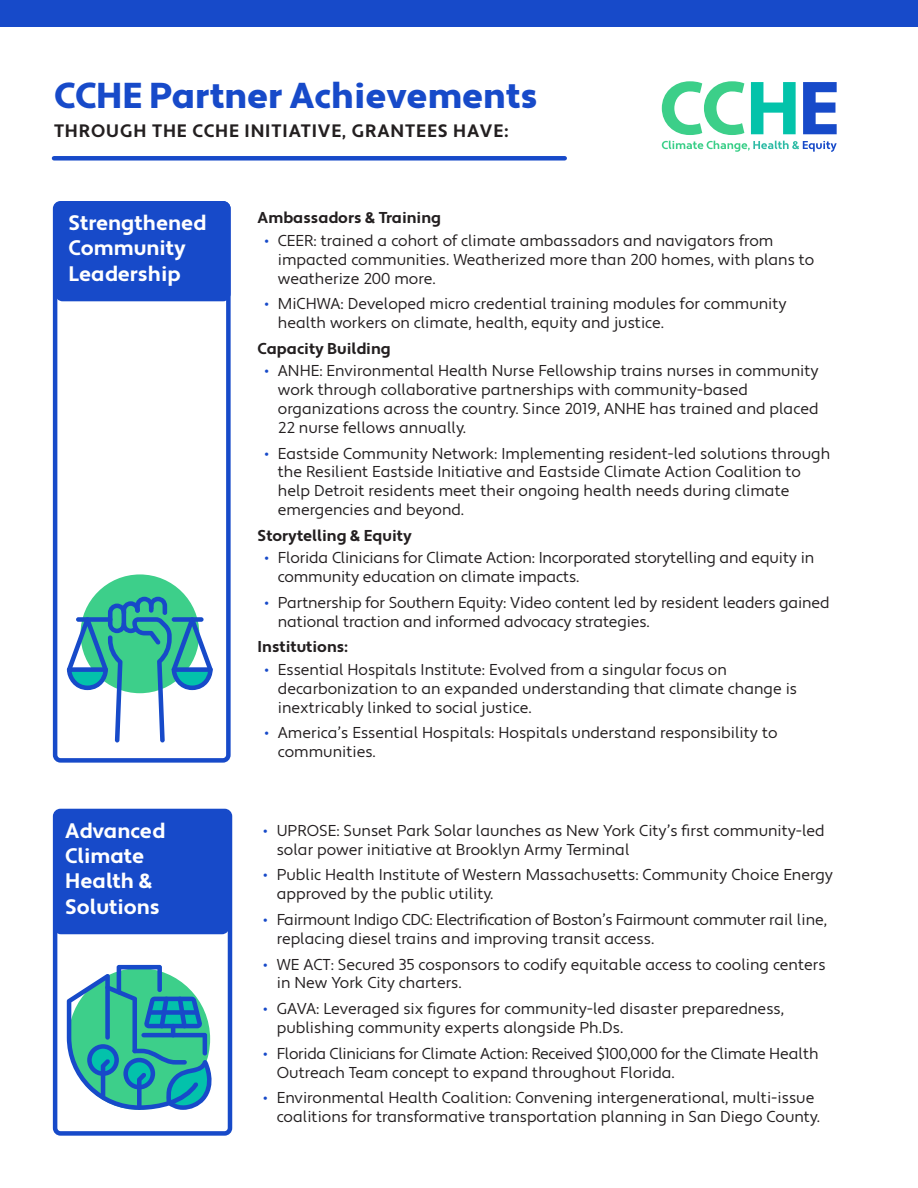
<style>
.page{position:relative;width:918px;height:1188px;background:#fff}
.page>*{position:absolute;margin:0;border:0;box-sizing:border-box;transform-origin:0 0}
.t1{font:900 36px "Apertura";color:#174ac9}
.Paragraph_Style_1{font:700 21px/25.2px "Apertura";color:#fff}
.t2{font:700 18px "Apertura";letter-spacing:.05em;color:#231f20}
.t3{font:15.75px/18.9px "Apertura";color:#231f20}
.t4{font:15.75px/18.9px "Apertura";letter-spacing:-.02em;color:#231f20}
.bold_header{font:700 15.75px "Apertura";color:#231f20}
.s1{color:#174ac9}
</style>
<div class="page">
<div style="left:0;top:0;width:918px;height:27px;background:#174ac9"></div>
<div style="left:53px;top:201px;width:178px;height:562px;border:4px solid #174ac9;border-radius:5px"></div>
<div style="left:55px;top:201px;width:176px;height:100px;background:#174ac9;border-radius:8px"></div>
<svg style="left:662px;top:81px;width:82px;height:54px"></svg>
<svg style="left:751px;top:82px;width:45px;height:52px"></svg>
<svg style="left:803px;top:82px;width:34px;height:52px"></svg>
<svg style="left:662px;top:141px;width:175px;height:11px"></svg>
<div style="left:54px;top:156px;width:511px;height:5px;background:#174ac9"></div>
<div style="left:81px;top:574px;width:118px;height:119px;background:#3dcf8a;border-radius:50%"></div>
<svg style="left:67px;top:597px;width:146px;height:146px"></svg>
<div style="left:172px;top:617px;width:32px;height:5px;background:#174ac9;border-radius:2px"></div>
<div style="left:53px;top:809px;width:179px;height:327px;border:4px solid #174ac9;border-radius:5px"></div>
<div style="left:53px;top:810px;width:176px;height:124px;background:#174ac9;border-radius:8px"></div>
<svg style="left:67px;top:965px;width:145px;height:145px"></svg>
<p class="t1" style="left:54px;top:74px;width:485px">CCHE Partner Achievements</p>
<p class="t2" style="left:54px;top:119px;width:455px">THROUGH THE CCHE INITIATIVE, GRANTEES HAVE:</p>
<p class="Paragraph_Style_1" style="left:69px;top:211px;width:139px">Strengthened</p>
<p class="Paragraph_Style_1" style="left:69px;top:236px;width:119px">Community</p>
<p class="Paragraph_Style_1" style="left:69px;top:262px;width:114px">Leadership</p>
<p class="Paragraph_Style_1" style="left:65px;top:819px;width:101px">Advanced<br>Climate</p>
<p class="Paragraph_Style_1" style="left:65px;top:869px;width:96px">Health &amp;<br>Solutions</p>
<p class="bold_header" style="left:258px;top:208px;width:185px">Ambassadors &amp; Training</p>
<p class="t3" style="left:278px;top:231px;width:538px;text-indent:-14px"><span class="s1">•</span> CEER: trained a cohort of climate ambassadors and navigators from impacted communities. Weatherized more than 200 homes, with plans to weatherize 200 more.</p>
<p class="t3" style="left:278px;top:295px;width:510px;text-indent:-14px"><span class="s1">•</span> MiCHWA: Developed micro credential training modules for community health workers on climate, health, equity and justice.</p>
<p class="bold_header" style="left:258px;top:339px;width:135px">Capacity Building</p>
<p class="t3" style="left:278px;top:362px;width:542px;text-indent:-14px"><span class="s1">•</span> ANHE: Environmental Health Nurse Fellowship trains nurses in community work through collaborative partnerships with community-based organizations across the country. Since 2019, ANHE has trained and placed 22 nurse fellows annually.</p>
<p class="t3" style="left:278px;top:444px;width:554px;text-indent:-14px"><span class="s1">•</span> Eastside Community Network: Implementing resident-led solutions through the Resilient Eastside Initiative and Eastside Climate Action Coalition to help Detroit residents meet their ongoing health needs during climate emergencies and beyond.</p>
<p class="bold_header" style="left:258px;top:526px;width:156px">Storytelling &amp; Equity</p>
<p class="t3" style="left:278px;top:549px;width:538px;text-indent:-14px"><span class="s1">•</span> Florida Clinicians for Climate Action: Incorporated storytelling and equity in community education on climate impacts.</p>
<p class="t3" style="left:278px;top:593px;width:553px;text-indent:-14px"><span class="s1">•</span> Partnership for Southern Equity: Video content led by resident leaders gained national traction and informed advocacy strategies.</p>
<p class="bold_header" style="left:258px;top:637px;width:91px">Institutions:</p>
<p class="t3" style="left:278px;top:660px;width:521px;text-indent:-14px"><span class="s1">•</span> Essential Hospitals Institute: Evolved from a singular focus on decarbonization to an expanded understanding that climate change is inextricably linked to social justice.</p>
<p class="t3" style="left:278px;top:724px;width:501px;text-indent:-14px"><span class="s1">•</span> America’s Essential Hospitals: Hospitals understand responsibility to communities.</p>
<p class="t3" style="left:277px;top:822px;width:549px;text-indent:-14px"><span class="s1">•</span> UPROSE: Sunset Park Solar launches as New York City’s first community-led solar power initiative at Brooklyn Army Terminal</p>
<p class="t3" style="left:277px;top:866px;width:558px;text-indent:-14px"><span class="s1">•</span> Public Health Institute of Western Massachusetts: Community Choice Energy approved by the public utility.</p>
<p class="t4" style="left:277px;top:911px;width:552px;text-indent:-14px"><span class="s1">•</span> Fairmount Indigo CDC: Electrification of Boston’s Fairmount commuter rail line, replacing diesel trains and improving transit access.</p>
<p class="t3" style="left:277px;top:955px;width:550px;text-indent:-14px"><span class="s1">•</span> WE ACT: Secured 35 cosponsors to codify equitable access to cooling centers in New York City charters.</p>
<p class="t3" style="left:277px;top:1000px;width:509px;text-indent:-14px"><span class="s1">•</span> GAVA: Leveraged six figures for community-led disaster preparedness, publishing community experts alongside Ph.Ds.</p>
<p class="t4" style="left:277px;top:1044px;width:544px;text-indent:-14px"><span class="s1">•</span> Florida Clinicians for Climate Action: Received $100,000 for the Climate Health<br>Outreach Team concept to expand throughout Florida.</p>
<p class="t3" style="left:277px;top:1089px;width:545px;text-indent:-14px"><span class="s1">•</span> Environmental Health Coalition: Convening intergenerational, multi-issue coalitions for transformative transportation planning in San Diego County.</p>
</div>
